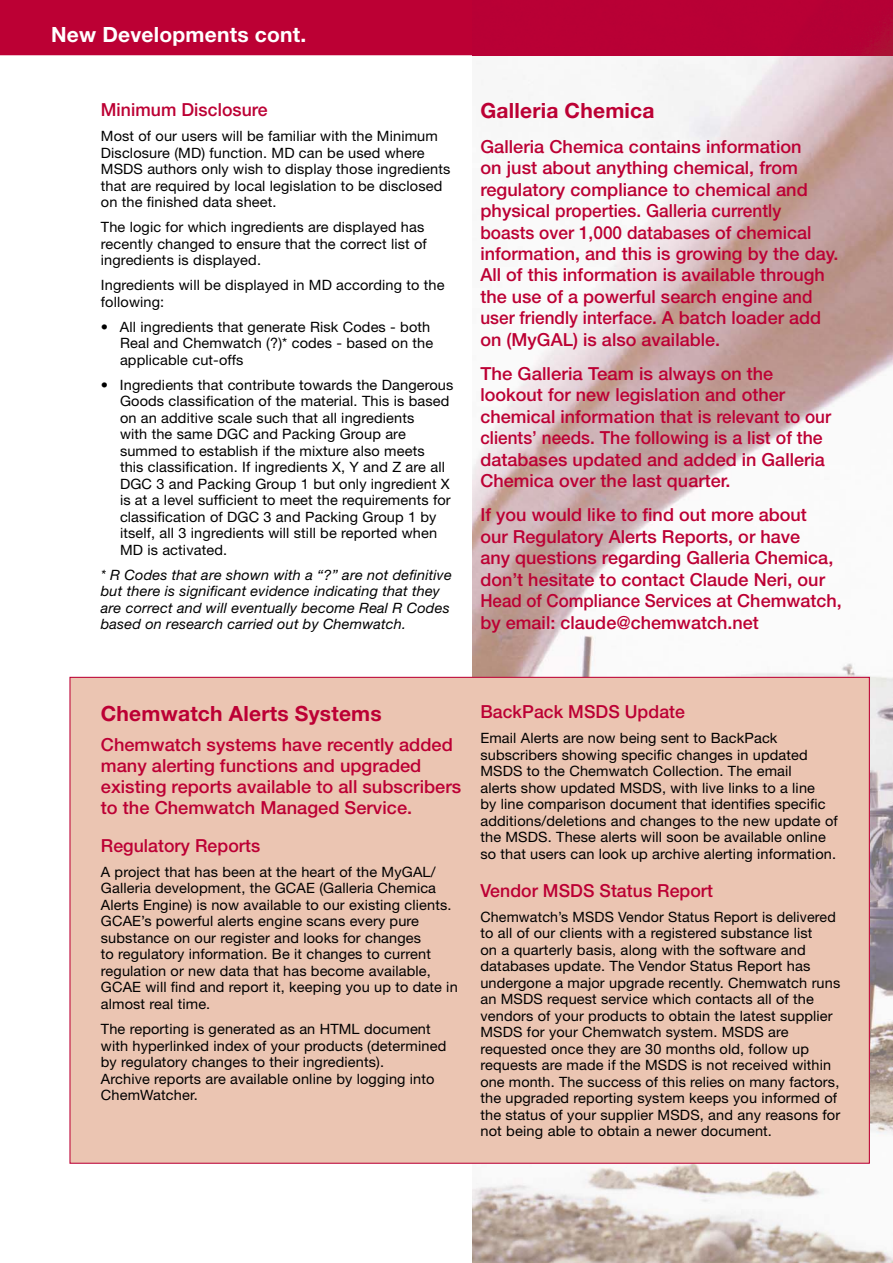
<style>
.page{position:relative;width:893px;height:1263px;background:#fff}
.page>*{position:absolute;margin:0;border:0;box-sizing:border-box;transform-origin:0 0}
.t1{font:700 21px "Helvetica Neue";letter-spacing:.01em;color:#bc0034}
.t2{font:700 21px "Helvetica Neue";letter-spacing:.01em;color:#fff}
.t3{font:500 18px/21.5px "Helvetica Neue";color:#bc0034}
.t4{font:14.25px/16.5px "Helvetica Neue";letter-spacing:.01em;color:#000}
.t5{font:italic 14.25px/16.5px "Helvetica Neue";letter-spacing:.01em;color:#000}
</style>
<div class="page">
<img style="left:472px;top:55px;width:421px;height:1208px">
<div style="left:0;top:0;width:893px;height:55px;background:#bc0034"></div>
<div style="left:70px;top:677px;width:799px;height:486px;background:#ebc5b2"></div>
<h1 class="t2" style="left:51px;top:27px;width:257px">New Developments cont.</h1>
<p class="t3" style="left:101px;top:101px;width:168px">Minimum Disclosure</p>
<p class="t4" style="left:101px;top:129px;width:351px">Most of our users will be familiar with the Minimum Disclosure (MD) function. MD can be used where MSDS authors only wish to display those ingredients that are required by local legislation to be disclosed on the finished data sheet.</p>
<p class="t4" style="left:101px;top:220px;width:328px">The logic for which ingredients are displayed has recently changed to ensure that the correct list of ingredients is displayed.</p>
<p class="t4" style="left:101px;top:278px;width:345px">Ingredients will be displayed in MD according to the following:</p>
<p class="t4" style="left:120px;top:320px;width:315px;text-indent:-19px">• All ingredients that generate Risk Codes - both<br>Real and Chemwatch (?)* codes - based on the applicable cut-offs</p>
<p class="t4" style="left:120px;top:378px;width:335px;text-indent:-19px">• Ingredients that contribute towards the Dangerous Goods classification of the material. This is based on an additive scale such that all ingredients<br>with the same DGC and Packing Group are summed to establish if the mixture also meets<br>this classification. If ingredients X, Y and Z are all DGC 3 and Packing Group 1 but only ingredient X is at a level sufficient to meet the requirements for classification of DGC 3 and Packing Group 1 by itself, all 3 ingredients will still be reported when MD is activated.</p>
<p class="t5" style="left:101px;top:568px;width:352px">* R Codes that are shown with a “?” are not definitive but there is significant evidence indicating that they are correct and will eventually become Real R Codes based on research carried out by Chemwatch.</p>
<h1 class="t1" style="left:480px;top:103px;width:176px">Galleria Chemica</h1>
<p class="t3" style="left:480px;top:137px;width:360px">Galleria Chemica contains information<br>on just about anything chemical, from regulatory compliance to chemical and physical properties. Galleria currently boasts over 1,000 databases of chemical information, and this is growing by the day.<br>All of this information is available through the use of a powerful search engine and user friendly interface. A batch loader add on (MyGAL) is also available.</p>
<p class="t3" style="left:480px;top:364px;width:352px">The Galleria Team is always on the lookout for new legislation and other chemical information that is relevant to our clients’ needs. The following is a list of the databases updated and added in Galleria Chemica over the last quarter.</p>
<p class="t3" style="left:480px;top:506px;width:363px">If you would like to find out more about<br>our Regulatory Alerts Reports, or have<br>any questions regarding Galleria Chemica, don’t hesitate to contact Claude Neri, our Head of Compliance Services at Chemwatch, by email: claude@chemwatch.net</p>
<h1 class="t1" style="left:101px;top:706px;width:282px">Chemwatch Alerts Systems</h1>
<p class="t3" style="left:101px;top:736px;width:362px;line-height:21px">Chemwatch systems have recently added many alerting functions and upgraded existing reports available to all subscribers to the Chemwatch Managed Service.</p>
<p class="t3" style="left:101px;top:836px;width:161px">Regulatory Reports</p>
<p class="t4" style="left:101px;top:865px;width:358px">A project that has been at the heart of the MyGAL/ Galleria development, the GCAE (Galleria Chemica Alerts Engine) is now available to our existing clients.<br>GCAE’s powerful alerts engine scans every pure substance on our register and looks for changes<br>to regulatory information. Be it changes to current regulation or new data that has become available, GCAE will find and report it, keeping you up to date in almost real time.</p>
<p class="t4" style="left:101px;top:1022px;width:347px">The reporting is generated as an HTML document with hyperlinked index of your products (determined by regulatory changes to their ingredients).<br>Archive reports are available online by logging into ChemWatcher.</p>
<p class="t3" style="left:480px;top:703px;width:206px">BackPack MSDS Update</p>
<p class="t4" style="left:480px;top:731px;width:359px">Email Alerts are now being sent to BackPack subscribers showing specific changes in updated MSDS to the Chemwatch Collection. The email<br>alerts show updated MSDS, with live links to a line<br>by line comparison document that identifies specific additions/deletions and changes to the new update of the MSDS. These alerts will soon be available online so that users can look up archive alerting information.</p>
<p class="t3" style="left:480px;top:881px;width:234px">Vendor MSDS Status Report</p>
<p class="t4" style="left:480px;top:910px;width:361px">Chemwatch’s MSDS Vendor Status Report is delivered to all of our clients with a registered substance list<br>on a quarterly basis, along with the software and databases update. The Vendor Status Report has undergone a major upgrade recently. Chemwatch runs an MSDS request service which contacts all of the vendors of your products to obtain the latest supplier MSDS for your Chemwatch system. MSDS are requested once they are 30 months old, follow up requests are made if the MSDS is not received within one month. The success of this relies on many factors, the upgraded reporting system keeps you informed of the status of your supplier MSDS, and any reasons for not being able to obtain a newer document.</p>
</div>
